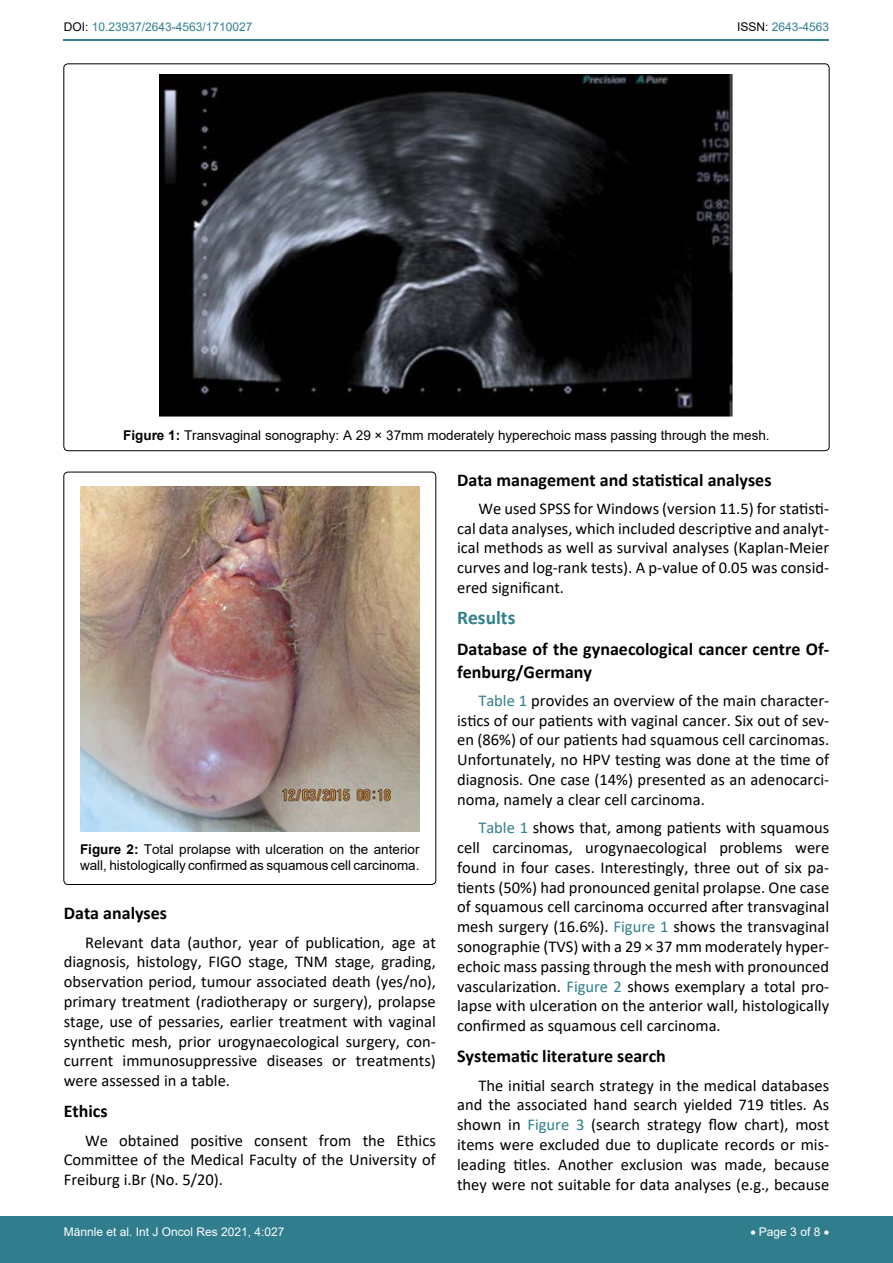
<style>
.page{position:relative;width:893px;height:1263px;background:#fff}
.page>*{position:absolute;margin:0;border:0;box-sizing:border-box;transform-origin:0 0}
.t1{font:700 19.5px "Calibri";color:#30808d}
.t2{font:700 18px/22.5px "Calibri";color:#000}
.t3{font:16.5px/19.8px "Calibri";color:#000;text-align:justify}
.t4{font:13.5px/16.2px "Arial";color:#000}
.t5{font:12px "Arial";color:#30808d}
.t6{font:12px "Arial";color:#fff}
.s1{color:#000}
.s2{font-weight:700}
.s3{color:#30808d}
</style>
<div class="page">
<hr style="left:64px;top:40px;width:765px;height:1px;background:#30808d">
<div style="left:0;top:1217px;width:893px;height:46px;background:#307d8d"></div>
<img style="left:159px;top:74px;width:574px;height:343px">
<div style="left:64px;top:472px;width:372px;height:412px;border:1px solid #000;border-radius:4px"></div>
<img style="left:80px;top:486px;width:340px;height:345px">
<p class="t5" style="left:64px;top:19px;width:190px"><span class="s1">DOI:</span> 10.23937/2643-4563/1710027</p>
<p class="t5" style="left:737px;top:19px;width:94px"><span class="s1">ISSN:</span> 2643-4563</p>
<p class="t4" style="left:123px;top:427px;width:648px"><span class="s2">Figure 1:</span> Transvaginal sonography: A 29 × 37mm moderately hyperechoic mass passing through the mesh.</p>
<p class="t4" style="left:80px;top:841px;width:341px"><span class="s2">Figure 2:</span> Total prolapse with ulceration on the anterior wall, histologically confirmed as squamous cell carcinoma.</p>
<p class="t2" style="left:64px;top:902px;width:105px">Data analyses</p>
<p class="t3" style="left:64px;top:932px;width:374px;text-indent:21px">Relevant data (author, year of publication, age at diagnosis, histology, FIGO stage, TNM stage, grading, observation period, tumour associated death (yes/no), primary treatment (radiotherapy or surgery), prolapse stage, use of pessaries, earlier treatment with vaginal synthetic mesh, prior urogynaecological surgery, con&shy;current immunosuppressive diseases or treatments) were assessed in a table.</p>
<p class="t2" style="left:64px;top:1100px;width:45px">Ethics</p>
<p class="t3" style="left:64px;top:1130px;width:374px;text-indent:21px">We obtained positive consent from the Ethics Committee of the Medical Faculty of the University of Freiburg i.Br (No. 5/20).</p>
<p class="t2" style="left:457px;top:468px;width:316px">Data management and statistical analyses</p>
<p class="t3" style="left:457px;top:498px;width:374px;text-indent:21px">We used SPSS for Windows (version 11.5) for statisti&shy;cal data analyses, which included descriptive and analyt&shy;ical methods as well as survival analyses (Kaplan-Meier curves and log-rank tests). A p-value of 0.05 was consid&shy;ered significant.</p>
<p class="t1" style="left:457px;top:604px;width:60px">Results</p>
<p class="t2" style="left:457px;top:638px;width:374px">Database of the gynaecological cancer centre Of&shy;fenburg/Germany</p>
<p class="t3" style="left:457px;top:690px;width:374px;text-indent:21px"><span class="s3">Table 1</span> provides an overview of the main character&shy;istics of our patients with vaginal cancer. Six out of sev&shy;en (86%) of our patients had squamous cell carcinomas.<br>Unfortunately, no HPV testing was done at the time of diagnosis. One case (14%) presented as an adenocarci&shy;noma, namely a clear cell carcinoma.</p>
<p class="t3" style="left:457px;top:817px;width:374px;text-indent:21px"><span class="s3">Table 1</span> shows that, among patients with squamous cell carcinomas, urogynaecological problems were found in four cases. Interestingly, three out of six pa&shy;tients (50%) had pronounced genital prolapse. One case of squamous cell carcinoma occurred after transvaginal mesh surgery (16.6%). <span class="s3">Figure 1</span> shows the transvaginal sonographie (TVS) with a 29 × 37 mm moderately hyper&shy;echoic mass passing through the mesh with pronounced vascularization. <span class="s3">Figure 2</span> shows exemplary a total pro&shy;lapse with ulceration on the anterior wall, histologically confirmed as squamous cell carcinoma.</p>
<p class="t2" style="left:457px;top:1045px;width:210px">Systematic literature search</p>
<p class="t3" style="left:457px;top:1075px;width:374px;text-indent:21px">The initial search strategy in the medical databases and the associated hand search yielded 719 titles. As shown in <span class="s3">Figure 3</span> (search strategy flow chart), most items were excluded due to duplicate records or mis&shy;leading titles. Another exclusion was made, because they were not suitable for data analyses (e.g., because</p>
<p class="t6" style="left:64px;top:1223px;width:222px">Männle et al. Int J Oncol Res 2021, 4:027</p>
<p class="t6" style="left:750px;top:1223px;width:80px">• Page 3 of 8 •</p>
</div>
